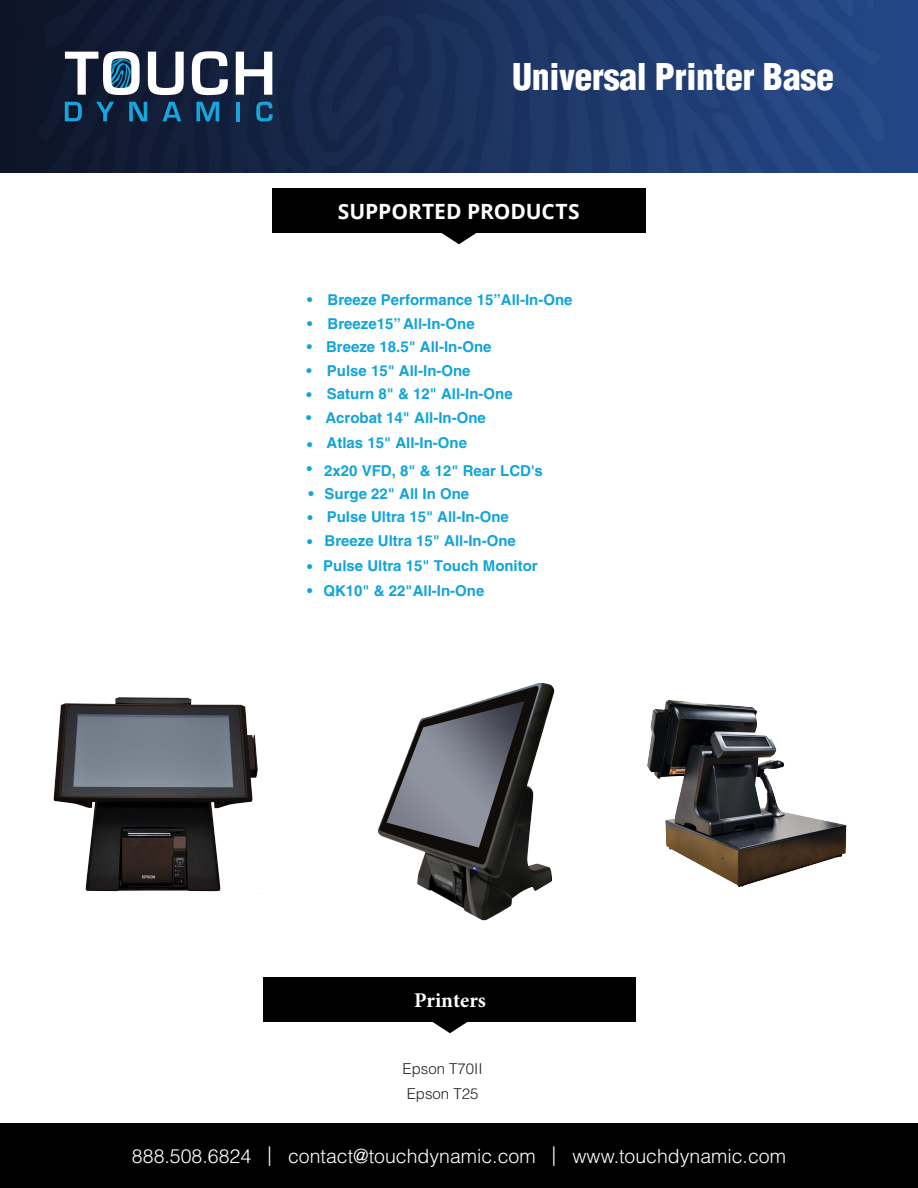
<style>
.page{position:relative;width:918px;height:1188px;background:#fff}
.page>*{position:absolute;margin:0;border:0;box-sizing:border-box;transform-origin:0 0}
.t1{font:900 condensed 36px "Helvetica LT Std";letter-spacing:-.01em;color:#fff}
.t2{font:700 21px "Open Sans";color:#fff}
.t3{font:700 21px "Minion Pro";color:#fff}
.t4{font:300 19.5px "Helvetica LT Std";color:#fff}
.t5{font:700 15px "Helvetica LT Std";color:#11a4d9}
.t6{font:300 15px/24.8px "Helvetica LT Std";color:#231f20}
</style>
<div class="page">
<div style="left:0;top:1123px;width:918px;height:65px;background:#000"></div>
<img style="left:0;top:0;width:918px;height:173px">
<svg style="left:65px;top:51px;width:75px;height:44px"></svg>
<svg style="left:148px;top:52px;width:36px;height:43px"></svg>
<svg style="left:192px;top:51px;width:36px;height:45px"></svg>
<svg style="left:236px;top:52px;width:36px;height:43px"></svg>
<svg style="left:65px;top:102px;width:17px;height:19px"></svg>
<svg style="left:96px;top:102px;width:18px;height:19px"></svg>
<svg style="left:129px;top:102px;width:18px;height:19px"></svg>
<svg style="left:163px;top:102px;width:18px;height:19px"></svg>
<svg style="left:196px;top:102px;width:23px;height:19px"></svg>
<hr style="left:236px;top:102px;width:4px;height:19px;background:#16a6dc">
<svg style="left:256px;top:102px;width:17px;height:20px"></svg>
<div style="left:272px;top:189px;width:373px;height:44px;background:#000"></div>
<svg style="left:441px;top:233px;width:35px;height:11px"></svg>
<div style="left:264px;top:977px;width:372px;height:45px;background:#000"></div>
<svg style="left:433px;top:1022px;width:34px;height:11px"></svg>
<img style="left:647px;top:700px;width:200px;height:187px">
<img style="left:53px;top:697px;width:205px;height:195px">
<img style="left:377px;top:682px;width:178px;height:239px">
<p class="t1" style="left:512px;top:54px;width:323px">Universal Printer Base</p>
<p class="t2" style="left:338px;top:196px;width:243px">SUPPORTED PRODUCTS</p>
<p class="t5" style="left:307px;top:291px;width:267px">• Breeze Performance 15”All-In-One</p>
<p class="t5" style="left:307px;top:314px;width:169px">• Breeze15” All-In-One</p>
<p class="t5" style="left:307px;top:337px;width:186px">• Breeze 18.5" All-In-One</p>
<p class="t5" style="left:307px;top:361px;width:166px">• Pulse 15" All-In-One</p>
<p class="t5" style="left:307px;top:385px;width:208px">• Saturn 8" &amp; 12" All-In-One</p>
<p class="t5" style="left:306px;top:408px;width:181px">• Acrobat 14" All-In-One</p>
<p class="t5" style="left:307px;top:434px;width:161px">• Atlas 15" All-In-One</p>
<p class="t5" style="left:307px;top:462px;width:238px">• 2x20 VFD, 8" &amp; 12" Rear LCD's</p>
<p class="t5" style="left:308px;top:485px;width:162px">• Surge 22" All In One</p>
<p class="t5" style="left:308px;top:507px;width:203px">• Pulse Ultra 15" All-In-One</p>
<p class="t5" style="left:307px;top:532px;width:210px">• Breeze Ultra 15" All-In-One</p>
<p class="t5" style="left:307px;top:557px;width:232px">• Pulse Ultra 15" Touch Monitor</p>
<p class="t5" style="left:307px;top:581px;width:179px">• QK10" &amp; 22"All-In-One</p>
<p class="t3" style="left:414px;top:986px;width:73px">Printers</p>
<p class="t6" style="left:403px;top:1056px;width:82px">Epson T70II<br>Epson T25</p>
<h3 class="t4" style="left:132px;top:1144px;width:656px">888.508.6824 | contact@touchdynamic.com | www.touchdynamic.com</h3>
</div>
